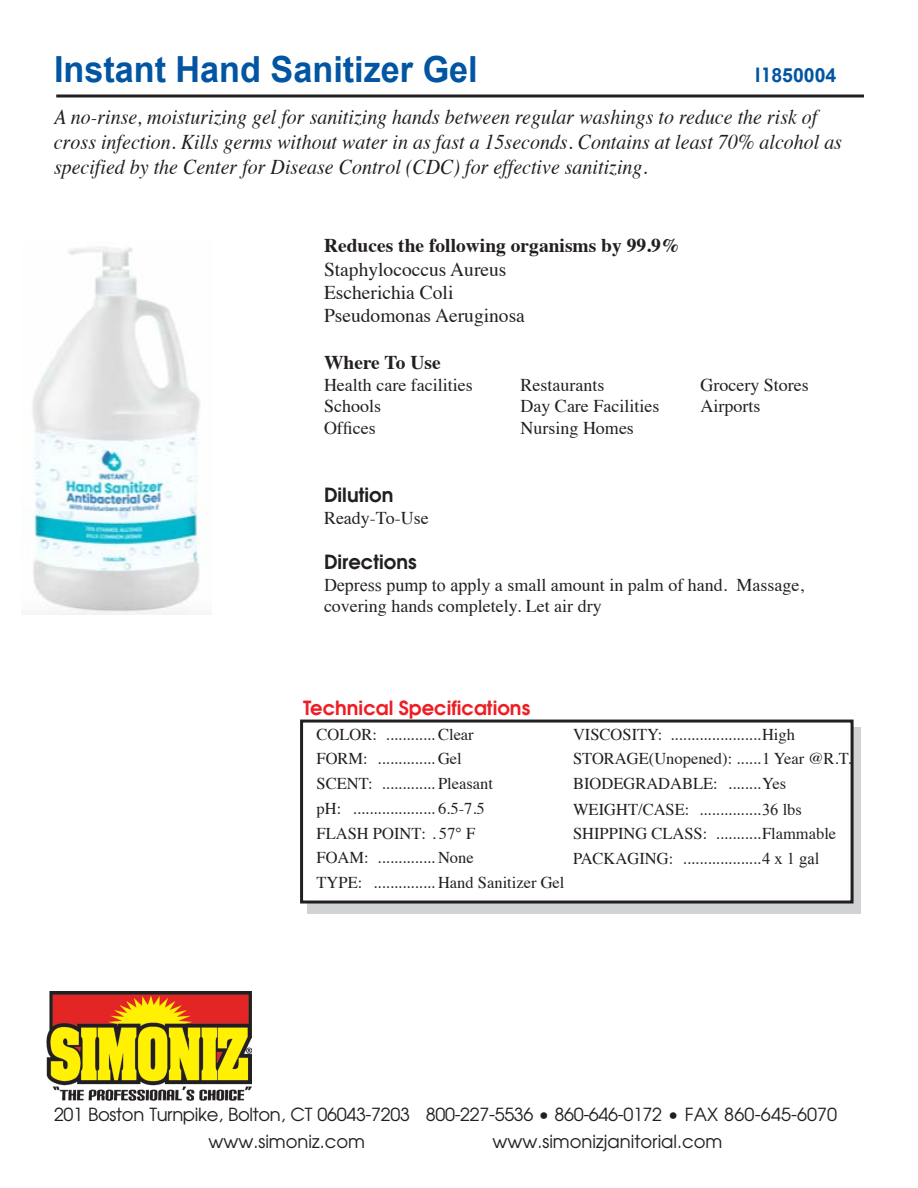
<style>
.page{position:relative;width:918px;height:1188px;background:#fff}
.page>*{position:absolute;margin:0;border:0;box-sizing:border-box;transform-origin:0 0}
.t1{font:700 36px "Arial";color:#0155a2;scale:.95 1}
.t2{font:italic 21px/25.2px "Times";color:#231f20;scale:.95 1}
.t3{font:19.5px "Times";color:#231f20}
.t4{font:700 19.5px "Times";color:#231f20}
.t5{font:600 19.5px "Avant Garde";color:#ee1d23}
.t6{font:600 19.5px "Avant Garde";color:#231f20}
.t7{font:700 19.5px "Arial";color:#0155a2}
.t8{font:18px/21px "Times";color:#231f20}
.t9{font:18px/27px "Avant Garde";letter-spacing:-.02em;color:#231f20}
.t10{font:18px "Avant Garde";color:#231f20}
.t11{font:16.5px "Times";color:#231f20}
.s1{font-family:"Avant Garde";font-weight:600}
.s2{font-family:"Times New Roman"}
</style>
<div class="page">
<svg style="left:56px;top:94px;width:808px;height:4px;background:#595657"></svg>
<img style="left:46px;top:991px;width:205px;height:110px">
<div style="left:308px;top:727px;width:553px;height:187px;background:#d1d2d4"></div>
<div style="left:302px;top:721px;width:550px;height:181px;background:#fff"></div>
<div style="left:300px;top:720px;width:554px;height:184px;border:3px solid #231f20"></div>
<img style="left:32px;top:247px;width:174px;height:367px">
<p class="t1" style="left:54px;top:44px;width:448px">Instant Hand Sanitizer Gel</p>
<p class="t2" style="left:54px;top:103px;width:831px">A no-rinse, moisturizing gel for sanitizing hands between regular washings to reduce the risk of cross infection. Kills germs without water in as fast a 15seconds. Contains at least 70% alcohol as specified by the Center for Disease Control (CDC) for effective sanitizing.</p>
<p class="t7" style="left:755px;top:62px;width:83px"><span class="s1">I1</span>850004</p>
<p class="t4" style="left:324px;top:227px;width:358px">Reduces the following organisms by 99.9%</p>
<p class="t3" style="left:324px;top:251px;width:184px">Staphylococcus Aureus</p>
<p class="t3" style="left:324px;top:274px;width:131px">Escherichia Coli</p>
<p class="t3" style="left:324px;top:298px;width:202px">Pseudomonas Aeruginosa</p>
<p class="t4" style="left:324px;top:344px;width:118px">Where To Use</p>
<p class="t8" style="left:324px;top:373px;width:150px">Health care facilities</p>
<p class="t8" style="left:521px;top:373px;width:85px">Restaurants</p>
<p class="t8" style="left:701px;top:373px;width:110px">Grocery Stores</p>
<p class="t8" style="left:324px;top:394px;width:59px">Schools</p>
<p class="t8" style="left:521px;top:394px;width:140px">Day Care Facilities</p>
<p class="t8" style="left:701px;top:394px;width:61px">Airports</p>
<p class="t8" style="left:324px;top:416px;width:53px">Offices</p>
<p class="t8" style="left:521px;top:416px;width:115px">Nursing Homes</p>
<p class="t6" style="left:324px;top:482px;width:71px">Dilution</p>
<p class="t8" style="left:324px;top:506px;width:106px">Ready-To-Use</p>
<p class="t6" style="left:324px;top:549px;width:94px">Directions</p>
<p class="t8" style="left:324px;top:573px;width:481px"><span class="s2">Depress pump to apply</span> a small amount in palm of hand. Massage, covering hands completely. Let air dry</p>
<p class="t5" style="left:303px;top:695px;width:229px">Technical Specifications</p>
<p class="t11" style="left:317px;top:719px;width:159px">COLOR: ............ Clear</p>
<p class="t11" style="left:573px;top:719px;width:223px">VISCOSITY: ......................High</p>
<p class="t11" style="left:317px;top:743px;width:147px">FORM: .............. Gel</p>
<p class="t11" style="left:573px;top:743px;width:280px">STORAGE(Unopened): ......1 Year @R.T.</p>
<p class="t11" style="left:317px;top:768px;width:178px">SCENT: ............. Pleasant</p>
<p class="t11" style="left:573px;top:768px;width:215px">BIODEGRADABLE: ........Yes</p>
<p class="t11" style="left:317px;top:793px;width:170px">pH: .................... 6.5-7.5</p>
<p class="t11" style="left:573px;top:794px;width:230px">WEIGHT/CASE: ...............<span class="s2">36</span> lbs</p>
<p class="t11" style="left:317px;top:818px;width:160px">FLASH POINT: . 5<span class="s2">7</span>° F</p>
<p class="t11" style="left:573px;top:818px;width:265px">SHIPPING CLASS: ...........Flammable</p>
<p class="t11" style="left:317px;top:842px;width:159px">FOAM: .............. None</p>
<p class="t11" style="left:573px;top:843px;width:248px">PACKAGING: ...................<span class="s2">4 x 1 gal</span></p>
<p class="t11" style="left:317px;top:867px;width:249px">TYPE: ............... Hand Sanitizer Gel</p>
<p class="t9" style="left:208px;top:1101px;width:630px;text-indent:-154px">201 Boston Turnpike, Bolton, CT 06043-7203 800-227-5536 • 860-646-0172 • FAX 860-645-6070 www.simoniz.com</p>
<p class="t10" style="left:492px;top:1130px;width:231px">www.simonizjanitorial.com</p>
</div>
